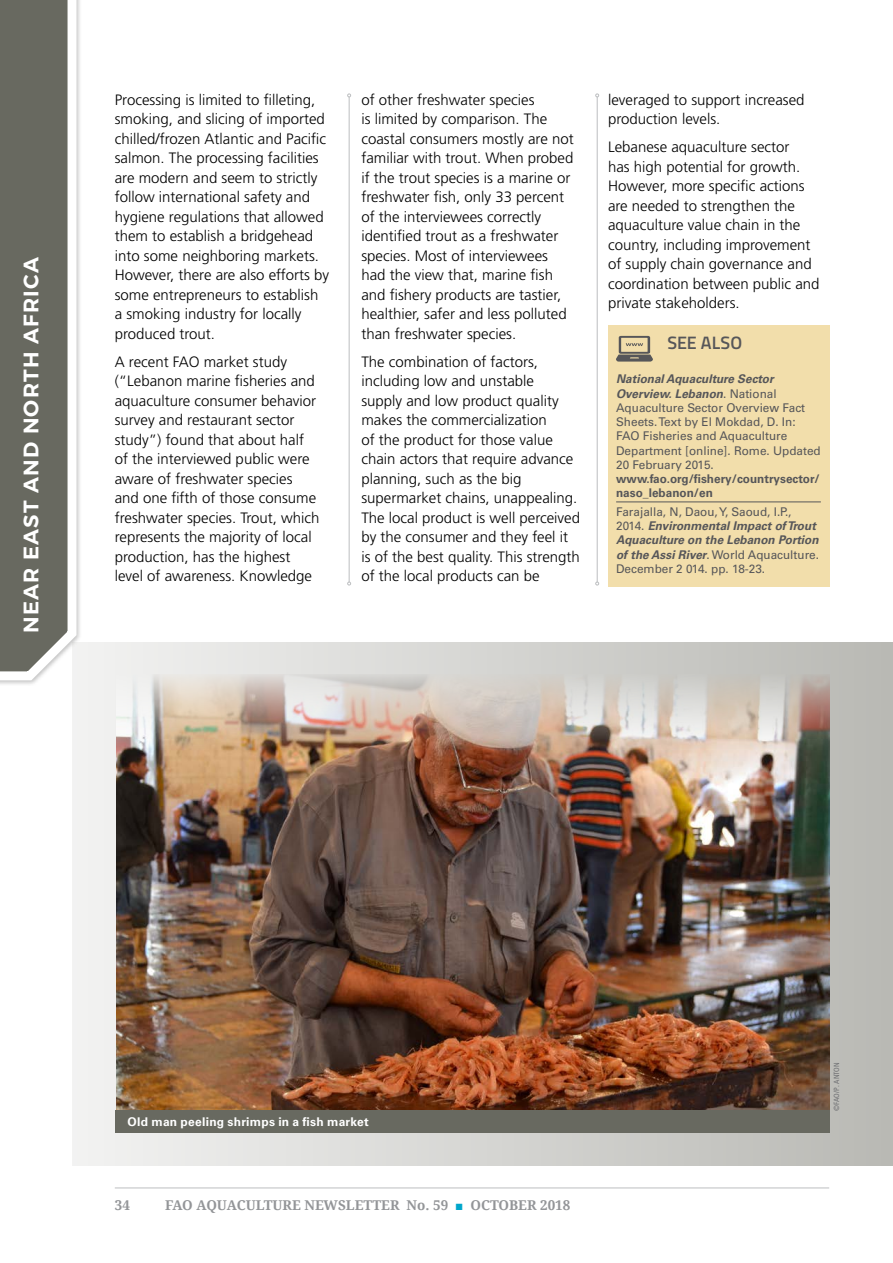
<style>
.page{position:relative;width:893px;height:1263px;background:#fff}
.page>*{position:absolute;margin:0;border:0;box-sizing:border-box;transform-origin:0 0}
.t1{font:600 21px "Montserrat";letter-spacing:.06em;color:#fff}
.t2{font:600 18px "Titillium";color:#565659}
.t3{font:300 15px/19.5px "Frutiger LT Std";color:#000}
.t4{font:700 13.5px "Droid Serif";color:#939598}
.t5{font:12px/14.2px "Univers LT Std";color:#565659}
.t6{font:700 12px/14.2px "Univers LT Std";color:#565659}
.t7{font:700 12px "Univers LT Std";letter-spacing:.02em;color:#fff}
.t8{font:condensed 7.5px "Frutiger LT Std";color:#6d6e71}
.s1{font-weight:700;font-style:italic}
.s2{font-family:"Times New Roman";color:#00a6cb}
</style>
<div class="page">
<hr style="left:115px;top:1187px;width:714px;height:1px;background:#bcbec0">
<svg style="left:0;top:0;width:80px;height:684px;background:#81827b"></svg>
<div style="left:608px;top:325px;width:221px;height:261px;background:#f2deab"></div>
<hr style="left:616px;top:502px;width:205px;height:1px;background:#565659">
<svg style="left:616px;top:336px;width:37px;height:26px"></svg>
<div style="left:72px;top:642px;width:820px;height:523px;background:linear-gradient(to right,#f2f2f1,#b9b9b4)"></div>
<img style="left:117px;top:674px;width:712px;height:436px">
<div style="left:115px;top:1110px;width:714px;height:23px;background:#686960"></div>
<hr style="left:597px;top:97px;width:1px;height:485px;background:#bcbec0">
<hr style="left:349px;top:97px;width:1px;height:485px;background:#bcbec0">
<h1 class="t1" style="left:18px;top:633px;width:377px;rotate:-90deg">NEAR EAST AND NORTH AFRICA</h1>
<h1 class="t1" style="left:20px;top:670px;width:280px;rotate:-90deg">MEETINGS AND EVE TS</h1>
<p class="t3" style="left:115px;top:90px;width:216px">Processing is limited to filleting, smoking, and slicing of imported chilled/frozen Atlantic and Pacific salmon. The processing facilities are modern and seem to strictly follow international safety and hygiene regulations that allowed them to establish a bridgehead into some neighboring markets.<br>However, there are also efforts by some entrepreneurs to establish a smoking industry for locally produced trout.</p>
<p class="t3" style="left:115px;top:352px;width:206px">A recent FAO market study (“Lebanon marine fisheries and aquaculture consumer behavior survey and restaurant sector study”) found that about half of the interviewed public were aware of freshwater species and one fifth of those consume freshwater species. Trout, which represents the majority of local production, has the highest level of awareness. Knowledge</p>
<p class="t3" style="left:361px;top:90px;width:214px">of other freshwater species<br>is limited by comparison. The coastal consumers mostly are not familiar with trout. When probed if the trout species is a marine or freshwater fish, only 33 percent of the interviewees correctly identified trout as a freshwater species. Most of interviewees had the view that, marine fish and fishery products are tastier, healthier, safer and less polluted than freshwater species.</p>
<p class="t3" style="left:361px;top:352px;width:220px">The combination of factors, including low and unstable<br>supply and low product quality makes the commercialization<br>of the product for those value chain actors that require advance planning, such as the big supermarket chains, unappealing.<br>The local product is well perceived by the consumer and they feel it is of the best quality. This strength of the local products can be</p>
<p class="t3" style="left:608px;top:90px;width:198px">leveraged to support increased production levels.</p>
<p class="t3" style="left:608px;top:138px;width:213px">Lebanese aquaculture sector<br>has high potential for growth.<br>However, more specific actions are needed to strengthen the aquaculture value chain in the country, including improvement of supply chain governance and coordination between public and private stakeholders.</p>
<p class="t2" style="left:668px;top:329px;width:76px">SEE ALSO</p>
<p class="t5" style="left:616px;top:372px;width:206px"><span class="s1">National Aquaculture Sector<br>Overview. Lebanon</span>. National<br>Aquaculture Sector Overview Fact<br>Sheets. Text by El Mokdad, D. In:<br>FAO Fisheries and Aquaculture<br>Department [online]. Rome. Updated<br>20 February 2015.</p>
<p class="t6" style="left:616px;top:472px;width:205px">www.fao.org/fishery/countrysector/ naso_lebanon/en</p>
<p class="t5" style="left:616px;top:505px;width:204px">Farajalla, N, Daou, Y, Saoud, I.P., 2014. <span class="s1">Environmental Impact of Trout Aquaculture on the Lebanon Portion of the Assi River</span>. World Aquaculture.<br>December 2 014. pp. 18-23.</p>
<p class="t7" style="left:128px;top:1115px;width:243px">Old man peeling shrimps in a fish market</p>
<p class="t4" style="left:115px;top:1197px;width:17px">34</p>
<p class="t4" style="left:165px;top:1197px;width:407px">FAO AQUACULTURE NEWSLETTER No. 59 <span class="s2">■</span> OCTOBER 2018</p>
<p class="t8" style="left:832px;top:1111px;width:50px;rotate:-90deg">©FAO/P. ANTON</p>
</div>
